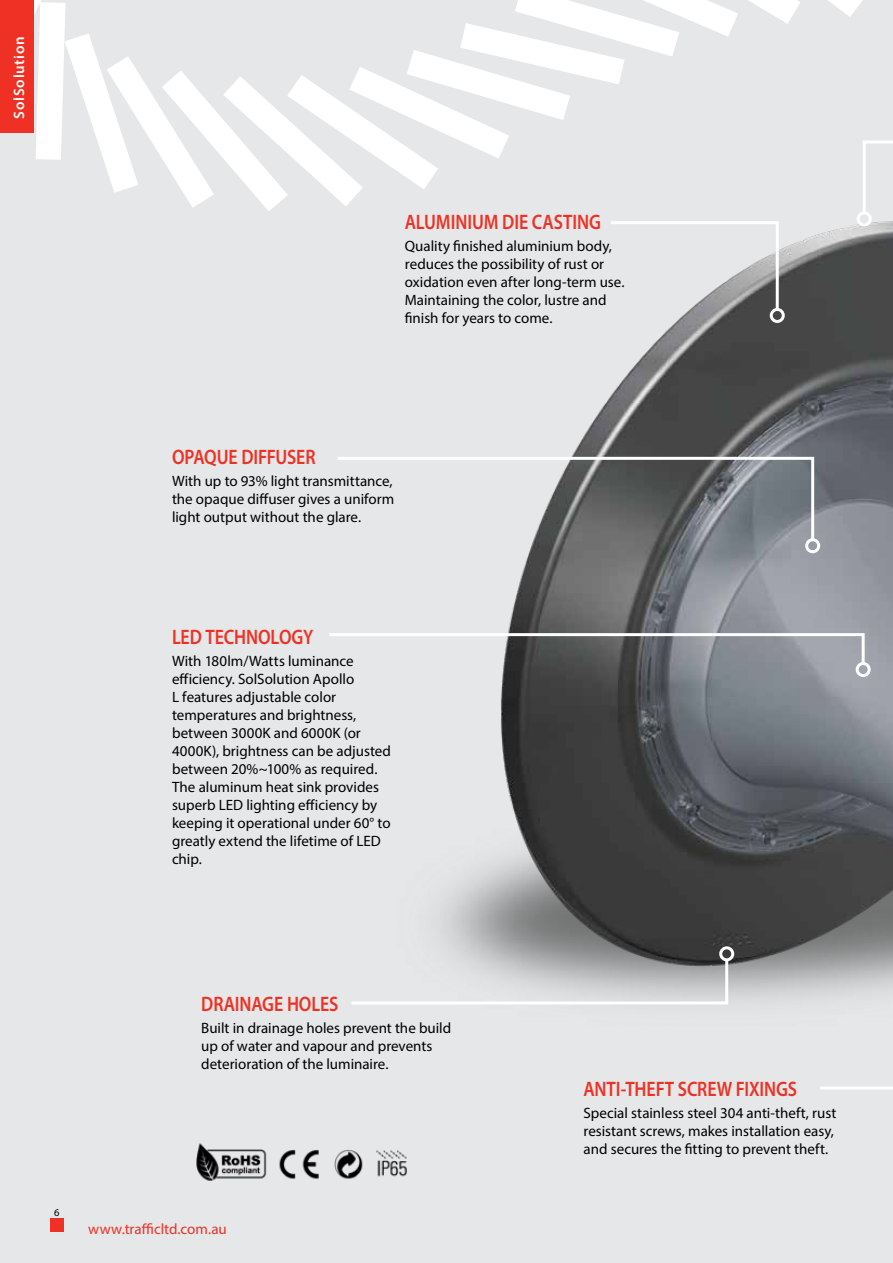
<style>
.page{position:relative;width:893px;height:1263px;background:#e6e7e8}
.page>*{position:absolute;margin:0;border:0;box-sizing:border-box;transform-origin:0 0}
.t1{font:600 21px "Myriad Pro";letter-spacing:-.005em;color:#ee3124;scale:.85 1}
.t2{font:15px/18px "Myriad Pro";color:#000}
.t3{font:15px "Myriad Pro";color:#ee3124}
.t4{font:600 15px "Myriad Pro";letter-spacing:.05em;color:#fff}
.t5{font:10.5px "Myriad Pro";color:#000}
</style>
<div class="page">
<div style="left:51px;top:1219px;width:13px;height:13px;background:#ee3124"></div>
<svg style="left:34px;top:0;width:829px;height:211px"></svg>
<div style="left:0;top:0;width:34px;height:133px;background:#ee3124"></div>
<img style="left:489px;top:221px;width:404px;height:776px">
<svg style="left:608px;top:221px;width:172px;height:91px"></svg>
<div style="left:770px;top:308px;width:15px;height:15px;border:3px solid #fff;border-radius:50%"></div>
<svg style="left:338px;top:455px;width:478px;height:88px"></svg>
<div style="left:805px;top:538px;width:15px;height:15px;border:3px solid #fff;border-radius:50%"></div>
<svg style="left:329px;top:632px;width:537px;height:34px"></svg>
<div style="left:856px;top:662px;width:15px;height:15px;border:3px solid #fff;border-radius:50%"></div>
<svg style="left:351px;top:957px;width:379px;height:49px"></svg>
<div style="left:719px;top:946px;width:15px;height:15px;border:3px solid #fff;border-radius:50%"></div>
<svg style="left:861px;top:139px;width:32px;height:77px"></svg>
<div style="left:857px;top:211px;width:15px;height:15px;border:3px solid #fff;border-radius:50%"></div>
<svg style="left:817px;top:888px;width:76px;height:202px"></svg>
<img style="left:196px;top:1143px;width:211px;height:38px">
<p class="t4" style="left:10px;top:119px;width:84px;rotate:-90deg">SolSolution</p>
<h1 class="t1" style="left:405px;top:209px;width:232px">ALUMINIUM DIE CASTING</h1>
<p class="t2" style="left:405px;top:237px;width:221px">Quality finished aluminium body, reduces the possibility of rust or oxidation even after long-term use.<br>Maintaining the color, lustre and finish for years to come.</p>
<h1 class="t1" style="left:172px;top:443px;width:170px">OPAQUE DIFFUSER</h1>
<p class="t2" style="left:172px;top:472px;width:224px;text-align:justify">With up to 93% light transmittance, the opaque diffuser gives a uniform light output without the glare.</p>
<h1 class="t1" style="left:172px;top:623px;width:168px">LED TECHNOLOGY</h1>
<p class="t2" style="left:172px;top:652px;width:221px">With 180lm/Watts luminance efficiency. SolSolution Apollo<br>L features adjustable color temperatures and brightness, between 3000K and 6000K (or<br>4000K), brightness can be adjusted between 20%~100% as required.<br>The aluminum heat sink provides superb LED lighting efficiency by keeping it operational under 60° to greatly extend the lifetime of LED chip.</p>
<h1 class="t1" style="left:201px;top:990px;width:163px">DRAINAGE HOLES</h1>
<p class="t2" style="left:201px;top:1019px;width:252px">Built in drainage holes prevent the build up of water and vapour and prevents deterioration of the luminaire.</p>
<p class="t5" style="left:54px;top:1205px;width:7px">6</p>
<p class="t3" style="left:88px;top:1220px;width:140px">www.trafficltd.com.au</p>
<h1 class="t1" style="left:583px;top:1075px;width:253px">ANTI-THEFT SCREW FIXINGS</h1>
<p class="t2" style="left:583px;top:1104px;width:254px">Special stainless steel 304 anti-theft, rust resistant screws, makes installation easy, and secures the fitting to prevent theft.</p>
</div>
